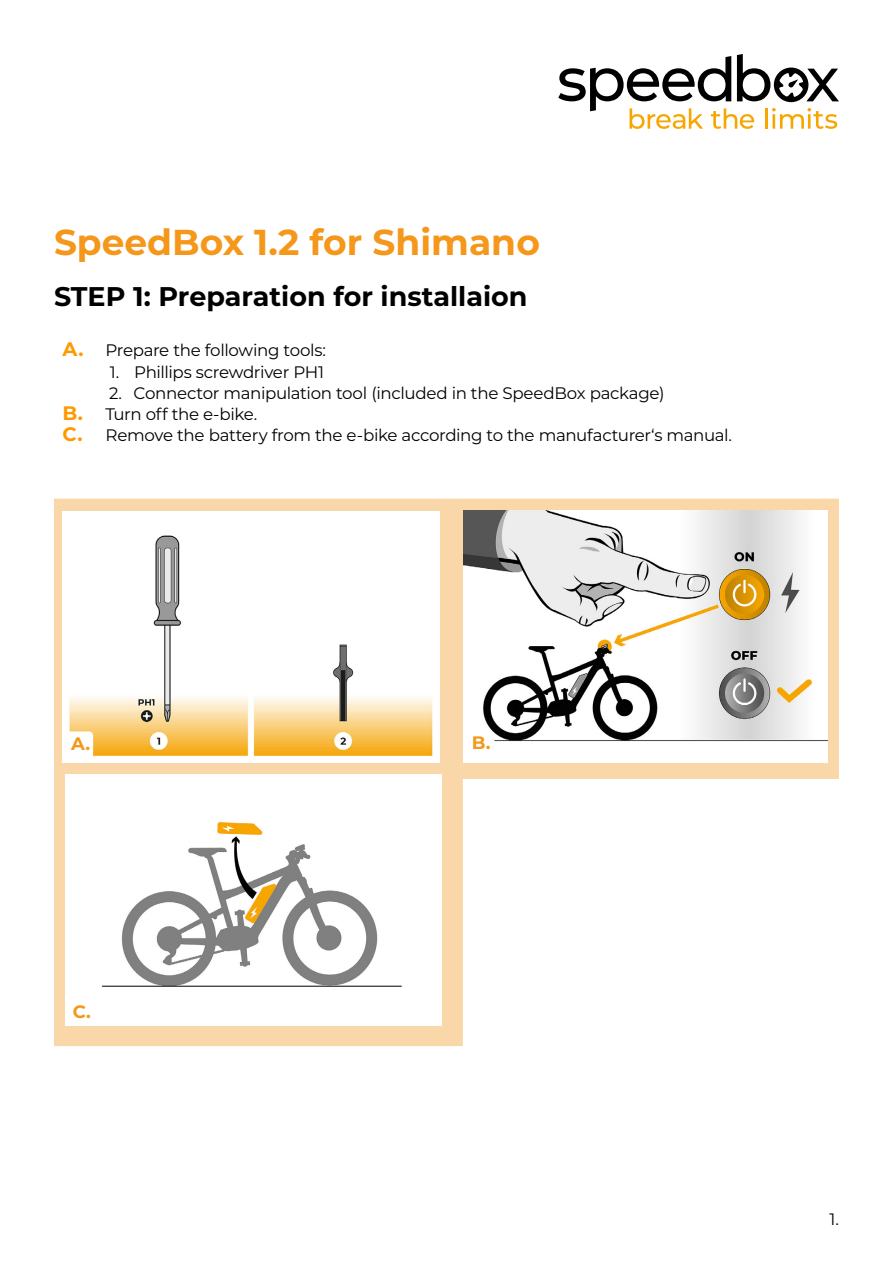
<style>
.page{position:relative;width:893px;height:1263px;background:#fff}
.page>*{position:absolute;margin:0;border:0;box-sizing:border-box;transform-origin:0 0}
.t1{font:700 36px "Montserrat";color:#f4971a}
.t2{font:700 27px "Montserrat";color:#000}
.t3{font:700 18px "Montserrat";color:#f4971a}
.t4{font:16.65px "Montserrat";letter-spacing:-.02em;color:#000}
.t5{font:16.5px "Montserrat";color:#000}
.s1{font-weight:700;font-size:19.5px;color:#f90}
.s2{font-size:16.5px}
</style>
<div class="page">
<svg style="left:558px;top:54px;width:281px;height:75px"></svg>
<svg style="left:54px;top:499px;width:785px;height:547px"></svg>
<img style="left:63px;top:512px;width:376px;height:251px">
<img style="left:463px;top:511px;width:365px;height:251px">
<img style="left:65px;top:775px;width:376px;height:250px">
<div style="left:64px;top:731px;width:29px;height:27px;background:#fff;border-radius:4px"></div>
<p class="t1" style="left:54px;top:216px;width:487px">SpeedBox 1.2 for Shimano</p>
<p class="t2" style="left:54px;top:277px;width:475px">STEP 1: Preparation for installaion</p>
<p class="t4" style="left:63px;top:339px;width:265px"><span class="s1">A.</span> Prepare the following tools:</p>
<p class="t4" style="left:110px;top:360px;width:216px"><span class="s2">1.</span> Phillips screwdriver PH1</p>
<p class="t4" style="left:109px;top:381px;width:557px"><span class="s2">2.</span> Connector manipulation tool (included in the SpeedBox package)</p>
<p class="t4" style="left:63px;top:403px;width:196px"><span class="s1">B.</span> Turn off the e-bike.</p>
<p class="t4" style="left:63px;top:424px;width:671px"><span class="s1">C.</span> Remove the battery from the e-bike according to the manufacturer‘s manual.</p>
<p class="t3" style="left:71px;top:730px;width:21px">A.</p>
<p class="t3" style="left:472px;top:729px;width:20px">B.</p>
<p class="t3" style="left:73px;top:998px;width:20px">C.</p>
<p class="t5" style="left:829px;top:1207px;width:11px">1.</p>
</div>
